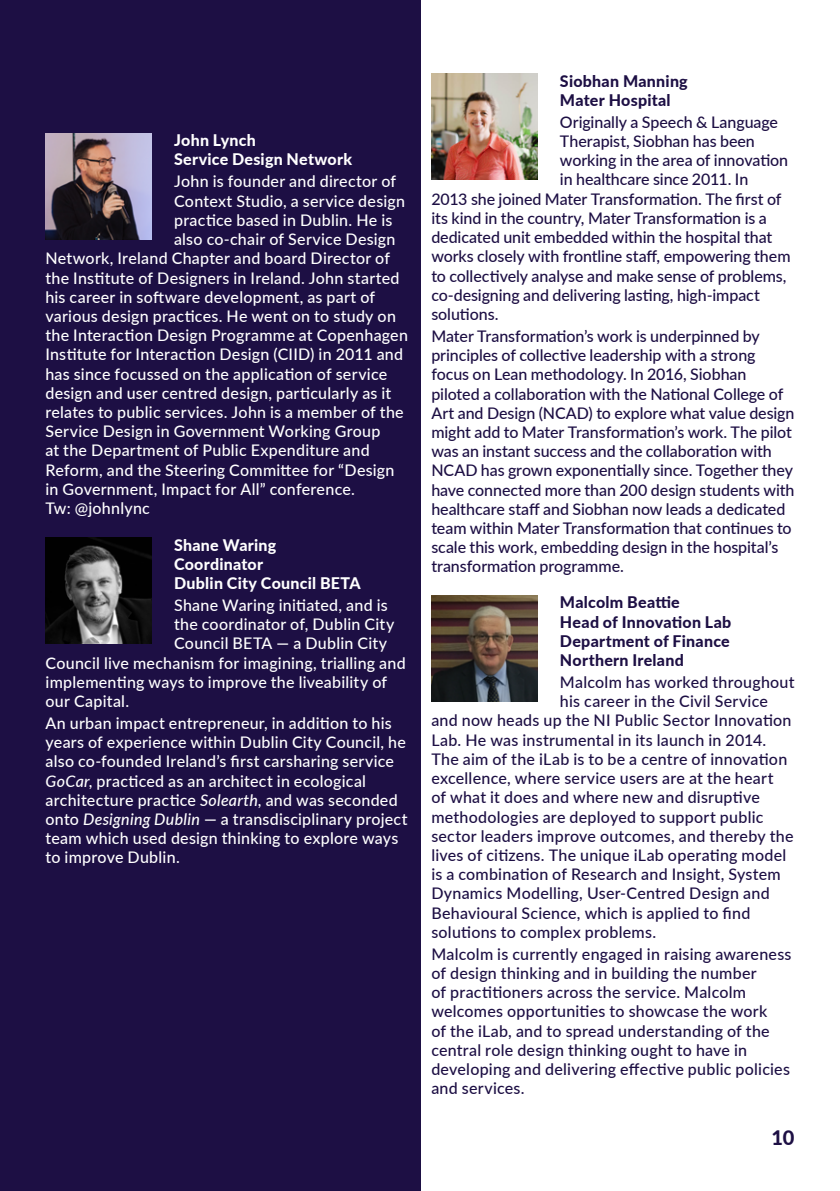
<style>
.page{position:relative;width:840px;height:1191px;background:#fff}
.page>*{position:absolute;margin:0;border:0;box-sizing:border-box;transform-origin:0 0}
.t1{font:800 20px "Lato";color:#1d0f44}
.Body_copy{font:500 16px/19.2px "Lato";color:#1d0f44}
.Body_copy-2{font:500 16px/19.2px "Lato";letter-spacing:.015em;color:#fff}
.Body_copy-3{font:800 16px/19.2px "Lato";letter-spacing:.015em;color:#1d0f44}
.Body_copy-4{font:800 16px/19.2px "Lato";letter-spacing:.015em;color:#fff}
.s1{font-style:italic}
</style>
<div class="page">
<div style="left:0;top:0;width:420px;height:1191px;background:#1d0f44"></div>
<img style="left:431px;top:595px;width:106px;height:106px">
<img style="left:431px;top:74px;width:106px;height:106px">
<img style="left:45px;top:537px;width:106px;height:106px">
<img style="left:45px;top:133px;width:106px;height:106px">
<p class="Body_copy-4" style="left:174px;top:130px;width:179px">John Lynch<br>Service Design Network</p>
<p class="Body_copy-2" style="left:174px;top:171px;width:223px">John is founder and director of</p>
<p class="Body_copy-2" style="left:174px;top:191px;width:232px">Context Studio, a service design</p>
<p class="Body_copy-2" style="left:174px;top:210px;width:220px">practice based in Dublin. He is</p>
<p class="Body_copy-2" style="left:174px;top:229px;width:223px">also co-chair of Service Design</p>
<p class="Body_copy-2" style="left:45px;top:248px;width:346px">Network, Ireland Chapter and board Director of</p>
<p class="Body_copy-2" style="left:45px;top:267px;width:355px">the Institute of Designers in Ireland. John started</p>
<p class="Body_copy-2" style="left:45px;top:287px;width:331px">his career in software development, as part of</p>
<p class="Body_copy-2" style="left:45px;top:306px;width:352px">various design practices. He went on to study on</p>
<p class="Body_copy-2" style="left:45px;top:325px;width:364px">the Interaction Design Programme at Copenhagen</p>
<p class="Body_copy-2" style="left:45px;top:344px;width:359px">Institute for Interaction Design (CIID) in 2011 and</p>
<p class="Body_copy-2" style="left:45px;top:363px;width:343px">has since focussed on the application of service</p>
<p class="Body_copy-2" style="left:45px;top:383px;width:347px">design and user centred design, particularly as it</p>
<p class="Body_copy-2" style="left:45px;top:402px;width:359px">relates to public services. John is a member of the</p>
<p class="Body_copy-2" style="left:45px;top:421px;width:336px">Service Design in Government Working Group</p>
<p class="Body_copy-2" style="left:45px;top:440px;width:326px">at the Department of Public Expenditure and</p>
<p class="Body_copy-2" style="left:45px;top:459px;width:350px">Reform, and the Steering Committee for “Design</p>
<p class="Body_copy-2" style="left:45px;top:479px;width:311px">in Government, Impact for All” conference.</p>
<p class="Body_copy-2" style="left:45px;top:498px;width:106px">Tw: @johnlync</p>
<p class="Body_copy-4" style="left:174px;top:534px;width:188px">Shane Waring<br>Coordinator<br>Dublin City Council BETA</p>
<p class="Body_copy-2" style="left:174px;top:595px;width:215px">Shane Waring initiated, and is</p>
<p class="Body_copy-2" style="left:174px;top:614px;width:222px">the coordinator of, Dublin City</p>
<p class="Body_copy-2" style="left:174px;top:633px;width:214px">Council BETA — a Dublin City</p>
<p class="Body_copy-2" style="left:46px;top:652px;width:361px">Council live mechanism for imagining, trialling and</p>
<p class="Body_copy-2" style="left:46px;top:671px;width:343px">implementing ways to improve the liveability of</p>
<p class="Body_copy-2" style="left:46px;top:691px;width:85px">our Capital.</p>
<p class="Body_copy-2" style="left:46px;top:713px;width:363px">An urban impact entrepreneur, in addition to his years of experience within Dublin City Council, he also co-founded Ireland’s first carsharing service <span class="s1">GoCar</span>, practiced as an architect in ecological architecture practice <span class="s1">Solearth</span>, and was seconded onto <span class="s1">Designing Dublin</span> — a transdisciplinary project team which used design thinking to explore ways to improve Dublin.</p>
<p class="Body_copy-3" style="left:559px;top:70px;width:129px">Siobhan Manning<br>Mater Hospital</p>
<p class="Body_copy" style="left:559px;top:112px;width:219px">Originally a Speech &amp; Language</p>
<p class="Body_copy" style="left:559px;top:131px;width:196px">Therapist, Siobhan has been</p>
<p class="Body_copy" style="left:559px;top:150px;width:230px">working in the area of innovation</p>
<p class="Body_copy" style="left:559px;top:169px;width:190px">in healthcare since 2011. In</p>
<p class="Body_copy" style="left:431px;top:189px;width:351px">2013 she joined Mater Transformation. The first of</p>
<p class="Body_copy" style="left:431px;top:208px;width:337px">its kind in the country, Mater Transformation is a</p>
<p class="Body_copy" style="left:431px;top:227px;width:342px">dedicated unit embedded within the hospital that</p>
<p class="Body_copy" style="left:431px;top:246px;width:360px">works closely with frontline staff, empowering them</p>
<p class="Body_copy" style="left:431px;top:265px;width:356px">to collectively analyse and make sense of problems,</p>
<p class="Body_copy" style="left:431px;top:285px;width:330px">co-designing and delivering lasting, high-impact</p>
<p class="Body_copy" style="left:431px;top:304px;width:69px">solutions.</p>
<p class="Body_copy" style="left:431px;top:326px;width:364px">Mater Transformation’s work is underpinned by principles of collective leadership with a strong focus on Lean methodology. In 2016, Siobhan piloted a collaboration with the National College of Art and Design (NCAD) to explore what value design might add to Mater Transformation’s work. The pilot was an instant success and the collaboration with NCAD has grown exponentially since. Together they have connected more than 200 design students with healthcare staff and Siobhan now leads a dedicated team within Mater Transformation that continues to scale this work, embedding design in the hospital’s transformation programme.</p>
<p class="Body_copy-3" style="left:559px;top:592px;width:173px">Malcolm Beattie<br>Head of Innovation Lab<br>Department of Finance<br>Northern Ireland</p>
<p class="Body_copy" style="left:559px;top:672px;width:236px">Malcolm has worked throughout</p>
<p class="Body_copy" style="left:559px;top:691px;width:209px">his career in the Civil Service</p>
<p class="Body_copy" style="left:431px;top:710px;width:361px">and now heads up the NI Public Sector Innovation</p>
<p class="Body_copy" style="left:431px;top:729px;width:336px">Lab. He was instrumental in its launch in 2014.</p>
<p class="Body_copy" style="left:431px;top:748px;width:357px">The aim of the iLab is to be a centre of innovation</p>
<p class="Body_copy" style="left:431px;top:768px;width:343px">excellence, where service users are at the heart</p>
<p class="Body_copy" style="left:431px;top:787px;width:330px">of what it does and where new and disruptive</p>
<p class="Body_copy" style="left:431px;top:806px;width:333px">methodologies are deployed to support public</p>
<p class="Body_copy" style="left:431px;top:825px;width:363px">sector leaders improve outcomes, and thereby the</p>
<p class="Body_copy" style="left:431px;top:844px;width:356px">lives of citizens. The unique iLab operating model</p>
<p class="Body_copy" style="left:431px;top:864px;width:351px">is a combination of Research and Insight, System</p>
<p class="Body_copy" style="left:431px;top:883px;width:339px">Dynamics Modelling, User-Centred Design and</p>
<p class="Body_copy" style="left:431px;top:902px;width:320px">Behavioural Science, which is applied to find</p>
<p class="Body_copy" style="left:431px;top:921px;width:226px">solutions to complex problems.</p>
<p class="Body_copy" style="left:431px;top:943px;width:361px">Malcolm is currently engaged in raising awareness of design thinking and in building the number<br>of practitioners across the service. Malcolm welcomes opportunities to showcase the work<br>of the iLab, and to spread understanding of the central role design thinking ought to have in developing and delivering effective public policies and services.</p>
<p class="t1" style="left:771px;top:1122px;width:25px">10</p>
</div>
